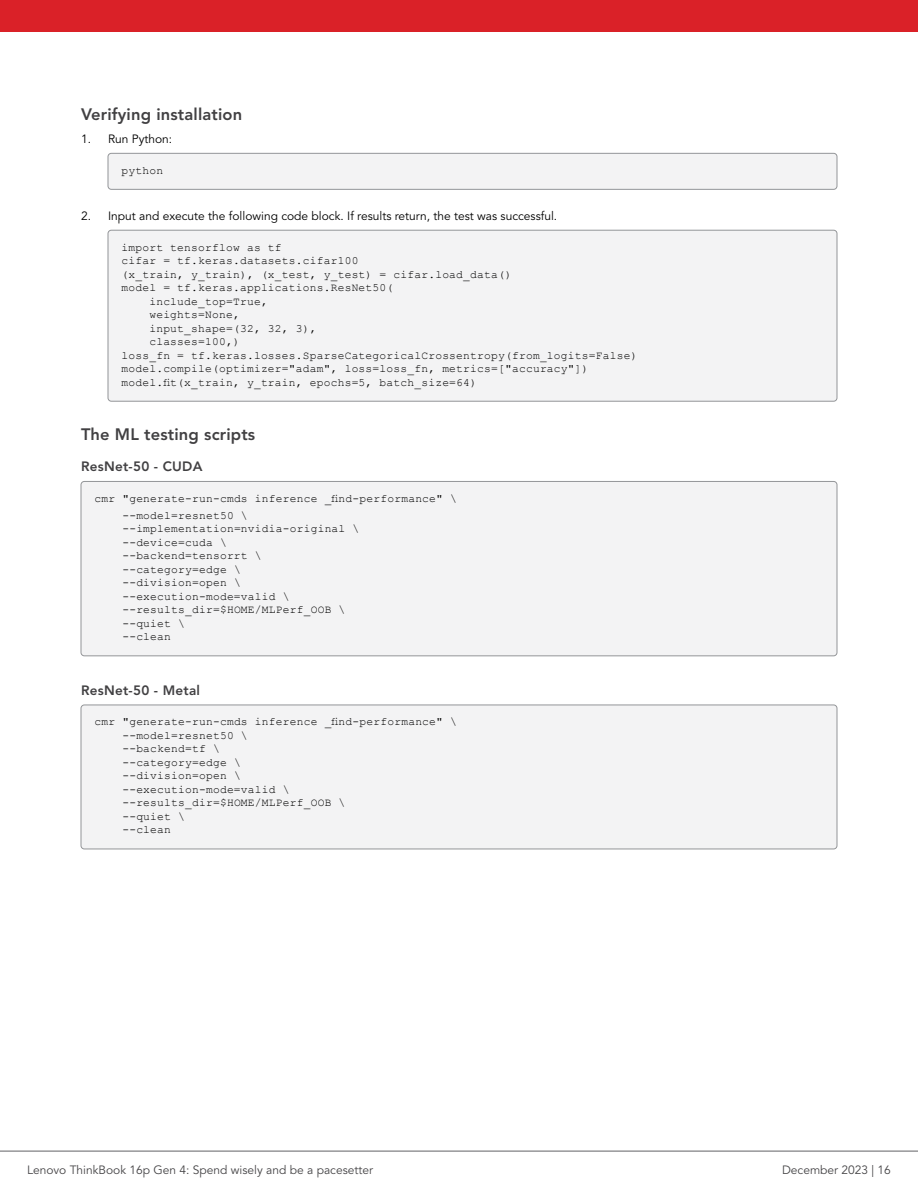
<style>
.page{position:relative;width:918px;height:1188px;background:#fff}
.page>*{position:absolute;margin:0;border:0;box-sizing:border-box;transform-origin:0 0}
.t1{font:800 16.5px "Avenir LT Pro";letter-spacing:.01em;color:#414042}
.t2{font:800 13.5px "Avenir LT Pro";letter-spacing:.02em;color:#414042}
.t3{font:12px "Avenir LT Pro";color:#000}
.t4{font:12px "Avenir LT Pro";color:#464547}
.t5{font:11.25px/13.5px "Courier New";letter-spacing:.02em;color:#000}
</style>
<div class="page">
<div style="left:108px;top:153px;width:729px;height:36px;background:#f3f3f4;border-radius:3px"></div>
<div style="left:108px;top:153px;width:729px;height:37px;border:1px solid #939598;border-radius:3px"></div>
<div style="left:108px;top:230px;width:729px;height:171px;background:#f3f3f4;border-radius:3px"></div>
<div style="left:108px;top:230px;width:729px;height:171px;border:1px solid #939598;border-radius:3px"></div>
<div style="left:81px;top:481px;width:756px;height:175px;background:#f3f3f4;border-radius:3px"></div>
<div style="left:81px;top:481px;width:756px;height:175px;border:1px solid #939598;border-radius:3px"></div>
<div style="left:81px;top:705px;width:756px;height:144px;background:#f3f3f4;border-radius:3px"></div>
<div style="left:81px;top:705px;width:756px;height:144px;border:1px solid #939598;border-radius:3px"></div>
<hr style="left:0;top:1151px;width:918px;height:1px;background:#616264">
<div style="left:0;top:0;width:918px;height:32px;background:#da2128"></div>
<h1 class="t1" style="left:81px;top:105px;width:163px">Verifying installation</h1>
<p class="t3" style="left:81px;top:132px;width:93px">1. Run Python:</p>
<p class="t5" style="left:122px;top:163px;width:43px">python</p>
<p class="t3" style="left:81px;top:209px;width:478px">2. Input and execute the following code block. If results return, the test was successful.</p>
<p class="t5" style="left:122px;top:240px;width:162px">import tensorflow as tf</p>
<p class="t5" style="left:122px;top:253px;width:238px">cifar = tf.keras.datasets.cifar100</p>
<p class="t5" style="left:122px;top:267px;width:392px">(x_train, y_train), (x_test, y_test) = cifar.load_data()</p>
<p class="t5" style="left:122px;top:280px;width:273px">model = tf.keras.applications.ResNet50(</p>
<p class="t5" style="left:149px;top:294px;width:120px">include_top=True,</p>
<p class="t5" style="left:149px;top:307px;width:92px">weights=None,</p>
<p class="t5" style="left:149px;top:321px;width:169px">input_shape=(32, 32, 3),</p>
<p class="t5" style="left:149px;top:334px;width:92px">classes=100,)</p>
<p class="t5" style="left:122px;top:348px;width:517px">loss_fn = tf.keras.losses.SparseCategoricalCrossentropy(from_logits=False)</p>
<p class="t5" style="left:122px;top:361px;width:469px">model.compile(optimizer="adam", loss=loss_fn, metrics=["accuracy"])</p>
<p class="t5" style="left:122px;top:375px;width:357px">model.fit(x_train, y_train, epochs=5, batch_size=64)</p>
<h1 class="t1" style="left:81px;top:425px;width:176px">The ML testing scripts</h1>
<p class="t2" style="left:81px;top:459px;width:123px">ResNet-50 - CUDA</p>
<p class="t5" style="left:122px;top:490px;width:336px;line-height:16.8px;text-indent:-28px">cmr "generate-run-cmds inference _find-performance" \ --model=resnet50 \</p>
<p class="t5" style="left:122px;top:522px;width:238px">--implementation=nvidia-original \ --device=cuda \<br>--backend=tensorrt \ --category=edge \<br>--division=open \ --execution-mode=valid \ --results_dir=$HOME/MLPerf_OOB \ --quiet \<br>--clean</p>
<p class="t2" style="left:81px;top:682px;width:121px">ResNet-50 - Metal</p>
<p class="t5" style="left:122px;top:715px;width:336px;text-indent:-28px">cmr "generate-run-cmds inference _find-performance" \ --model=resnet50 \<br>--backend=tf \<br>--category=edge \<br>--division=open \<br>--execution-mode=valid \ --results_dir=$HOME/MLPerf_OOB \<br>--quiet \<br>--clean</p>
<p class="t4" style="left:27px;top:1163px;width:348px">Lenovo ThinkBook 16p Gen 4: Spend wisely and be a pacesetter</p>
<p class="t4" style="left:782px;top:1163px;width:110px">December 2023 | 16</p>
</div>
